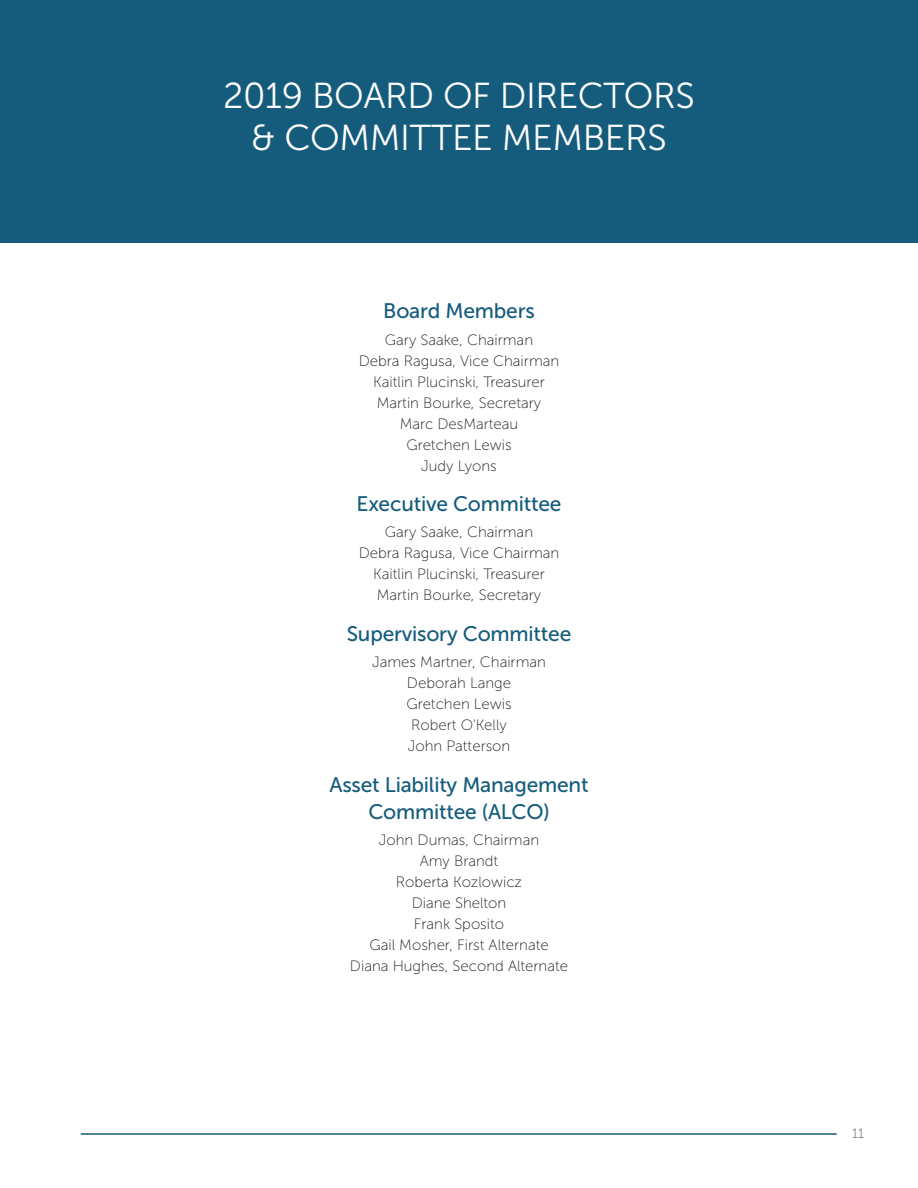
<style>
.page{position:relative;width:918px;height:1188px;background:#fff}
.page>*{position:absolute;margin:0;border:0;box-sizing:border-box;transform-origin:0 0}
.t1{font:36px/42px "Museo Sans 300";letter-spacing:-.01em;color:#fff;text-align:center}
.t2{font:21px/27px "Museo Sans 500";letter-spacing:-.01em;color:#155c7c;text-align:center}
.t3{font:15px/21px "Museo Sans 100";color:#231f20;text-align:center}
.t4{font:13.5px "Museo Sans 100";color:#4d545b}
</style>
<div class="page">
<div style="left:0;top:0;width:918px;height:243px;background:#155c7c"></div>
<hr style="left:81px;top:1133px;width:756px;height:2px;background:#155c7c">
<h1 class="t1" style="left:223px;top:75px;width:473px">2019 BOARD OF DIRECTORS &amp; COMMITTEE MEMBERS</h1>
<h2 class="t2" style="left:383px;top:297px;width:153px">Board Members</h2>
<p class="t3" style="left:359px;top:329px;width:202px">Gary Saake, Chairman<br>Debra Ragusa, Vice Chairman<br>Kaitlin Plucinski, Treasurer<br>Martin Bourke, Secretary<br>Marc DesMarteau<br>Gretchen Lewis<br>Judy Lyons</p>
<h2 class="t2" style="left:357px;top:490px;width:207px">Executive Committee</h2>
<p class="t3" style="left:359px;top:522px;width:202px">Gary Saake, Chairman<br>Debra Ragusa, Vice Chairman<br>Kaitlin Plucinski, Treasurer<br>Martin Bourke, Secretary</p>
<h2 class="t2" style="left:347px;top:620px;width:226px">Supervisory Committee</h2>
<p class="t3" style="left:372px;top:652px;width:175px">James Martner, Chairman<br>Deborah Lange<br>Gretchen Lewis<br>Robert O'Kelly<br>John Patterson</p>
<h2 class="t2" style="left:329px;top:771px;width:261px">Asset Liability Management<br>Committee (ALCO)</h2>
<p class="t3" style="left:350px;top:830px;width:220px">John Dumas, Chairman<br>Amy Brandt<br>Roberta Kozlowicz<br>Diane Shelton<br>Frank Sposito<br>Gail Mosher, First Alternate<br>Diana Hughes, Second Alternate</p>
<p class="t4" style="left:852px;top:1126px;width:13px">11</p>
</div>
